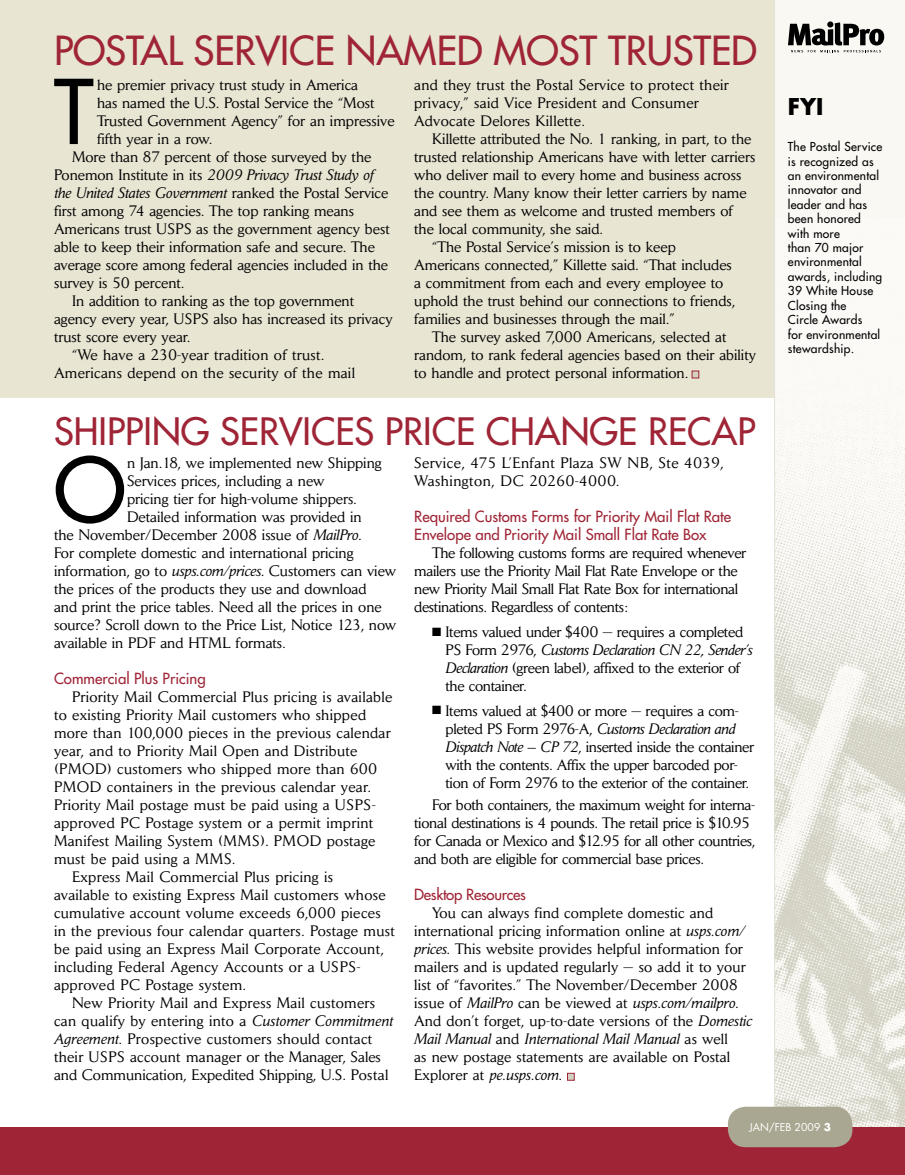
<style>
.page{position:relative;width:905px;height:1175px;background:#fff}
.page>*{position:absolute;margin:0;border:0;box-sizing:border-box;transform-origin:0 0}
.t1{font:86.55px "Futura";color:#000}
.t2{font:39px "Futura";letter-spacing:-.005em;color:#9f2536}
.t3{font:36.75px "Futura";color:#9f2536}
.t4{font:700 22.5px "Futura";color:#000}
.t5{font:15px/18px "Daily News BQ";color:#000}
.t6{font:15px/18px "Daily News BQ";letter-spacing:.02em;color:#000}
.t7{font:15px/18px "Daily News BQ";letter-spacing:-.02em;color:#000}
.t8{font:15px/18px "Futura";color:#9f2536}
.t9{font:italic 15px "Daily News BQ";color:#000}
.t10{font:15px/18px "Daily News BQ";letter-spacing:.03em;color:#000}
.t11{font:15px "Futura";letter-spacing:-.02em;color:#9f2536}
.t12{font:12px/14.4px "Futura";letter-spacing:.02em;color:#000}
.t13{font:10.5px "Futura";color:#fff}
.s1{font-style:normal}
.s2{font-style:italic}
.s3{font-weight:700}
</style>
<div class="page">
<div style="left:0;top:0;width:796px;height:398px;background:#e8e5d3"></div>
<div style="left:774px;top:0;width:130px;height:1141px;background:#f9f8f3"></div>
<img style="left:775px;top:403px;width:129px;height:724px">
<svg style="left:788px;top:21px;width:96px;height:31px"></svg>
<div style="left:0;top:1127px;width:904px;height:47px;background:#9f2536"></div>
<hr style="left:774px;top:0;width:1px;height:1127px;background:#e3e2d7">
<div style="left:728px;top:1106px;width:124px;height:41px;background:#a9a791;border-radius:18px"></div>
<div style="left:691px;top:371px;width:8px;height:7px;background:#d3d2c2;border:1px solid #9f2536"></div>
<div style="left:567px;top:1073px;width:7px;height:7px;background:#d3d2c2;border:1px solid #9f2536"></div>
<h2 class="t2" style="left:54px;top:25px;width:704px">POSTAL SERVICE NAMED MOST TRUSTED</h2>
<h1 class="t1" style="left:54px;top:56px;width:41px">T</h1>
<p class="t5" style="left:97px;top:76px;width:263px">he premier privacy trust study in America</p>
<p class="t5" style="left:97px;top:94px;width:279px">has named the U.S. Postal Service the “Most</p>
<p class="t5" style="left:97px;top:112px;width:299px">Trusted Government Agency” for an impressive</p>
<p class="t5" style="left:97px;top:130px;width:117px">fifth year in a row.</p>
<p class="t5" style="left:72px;top:148px;width:301px">More than 87 percent of those surveyed by the</p>
<p class="t9" style="left:54px;top:166px;width:321px"><span class="s1">Ponemon Institute in its</span> 2009 Privacy Trust Study of</p>
<p class="t9" style="left:54px;top:184px;width:336px">the United States Government <span class="s1">ranked the Postal Service</span></p>
<p class="t5" style="left:54px;top:202px;width:301px">first among 74 agencies. The top ranking means</p>
<p class="t5" style="left:54px;top:220px;width:337px">Americans trust USPS as the government agency best</p>
<p class="t5" style="left:54px;top:238px;width:322px">able to keep their information safe and secure. The</p>
<p class="t5" style="left:54px;top:256px;width:335px">average score among federal agencies included in the</p>
<p class="t5" style="left:54px;top:274px;width:132px">survey is 50 percent.</p>
<p class="t5" style="left:72px;top:292px;width:283px">In addition to ranking as the top government</p>
<p class="t5" style="left:54px;top:310px;width:340px">agency every year, USPS also has increased its privacy</p>
<p class="t5" style="left:54px;top:328px;width:138px">trust score every year.</p>
<p class="t6" style="left:72px;top:346px;width:254px">“We have a 230-year tradition of trust.</p>
<p class="t6" style="left:54px;top:364px;width:302px">Americans depend on the security of the mail</p>
<p class="t6" style="left:414px;top:76px;width:316px">and they trust the Postal Service to protect their privacy,” said Vice President and Consumer<br>Advocate Delores Killette.</p>
<p class="t5" style="left:432px;top:130px;width:320px">Killette attributed the No. 1 ranking, in part, to the</p>
<p class="t5" style="left:414px;top:148px;width:343px">trusted relationship Americans have with letter carriers</p>
<p class="t5" style="left:414px;top:166px;width:328px">who deliver mail to every home and business across</p>
<p class="t5" style="left:414px;top:184px;width:334px">the country. Many know their letter carriers by name</p>
<p class="t5" style="left:414px;top:202px;width:320px">and see them as welcome and trusted members of</p>
<p class="t5" style="left:414px;top:220px;width:190px">the local community, she said.</p>
<p class="t5" style="left:432px;top:238px;width:245px">“The Postal Service’s mission is to keep</p>
<p class="t5" style="left:414px;top:256px;width:319px">Americans connected,” Killette said. “That includes</p>
<p class="t5" style="left:414px;top:274px;width:310px">a commitment from each and every employee to</p>
<p class="t5" style="left:414px;top:292px;width:322px">uphold the trust behind our connections to friends,</p>
<p class="t5" style="left:414px;top:310px;width:262px">families and businesses through the mail.”</p>
<p class="t5" style="left:432px;top:328px;width:296px">The survey asked 7,000 Americans, selected at</p>
<p class="t5" style="left:414px;top:346px;width:343px">random, to rank federal agencies based on their ability</p>
<p class="t5" style="left:414px;top:364px;width:275px">to handle and protect personal information.</p>
<h3 class="t3" style="left:54px;top:407px;width:40px">Shipping</h3>
<h3 class="t3" style="left:220px;top:407px;width:40px">Services</h3>
<h3 class="t3" style="left:385px;top:407px;width:151px">PricE Change</h3>
<h3 class="t3" style="left:648px;top:407px;width:43px">Recap</h3>
<h1 class="t1" style="left:54px;top:434px;width:73px">O</h1>
<p class="t5" style="left:127px;top:454px;width:256px">n Jan.18, we implemented new Shipping</p>
<p class="t5" style="left:127px;top:472px;width:199px">Services prices, including a new</p>
<p class="t5" style="left:127px;top:490px;width:231px">pricing tier for high-volume shippers.</p>
<p class="t5" style="left:127px;top:508px;width:236px">Detailed information was provided in</p>
<p class="t5" style="left:54px;top:526px;width:309px">the November/December 2008 issue of <span class="s2">MailPro</span>.</p>
<p class="t5" style="left:54px;top:544px;width:301px">For complete domestic and international pricing</p>
<p class="t5" style="left:54px;top:562px;width:343px">information, go to <span class="s2">usps.com/prices</span>. Customers can view</p>
<p class="t5" style="left:54px;top:580px;width:314px">the prices of the products they use and download</p>
<p class="t5" style="left:54px;top:598px;width:329px">and print the price tables. Need all the prices in one</p>
<p class="t5" style="left:54px;top:616px;width:343px">source? Scroll down to the Price List, Notice 123, now</p>
<p class="t5" style="left:54px;top:634px;width:233px">available in PDF and HTML formats.</p>
<p class="t8" style="left:54px;top:669px;width:153px">Commercial Plus Pricing</p>
<p class="t6" style="left:72px;top:688px;width:322px">Priority Mail Commercial Plus pricing is available</p>
<p class="t6" style="left:54px;top:706px;width:314px">to existing Priority Mail customers who shipped</p>
<p class="t6" style="left:54px;top:724px;width:338px">more than 100,000 pieces in the previous calendar</p>
<p class="t6" style="left:54px;top:742px;width:305px">year, and to Priority Mail Open and Distribute</p>
<p class="t6" style="left:54px;top:760px;width:324px">(PMOD) customers who shipped more than 600</p>
<p class="t6" style="left:54px;top:778px;width:318px">PMOD containers in the previous calendar year.</p>
<p class="t6" style="left:54px;top:796px;width:323px">Priority Mail postage must be paid using a USPS-</p>
<p class="t6" style="left:54px;top:814px;width:321px">approved PC Postage system or a permit imprint</p>
<p class="t6" style="left:54px;top:832px;width:323px">Manifest Mailing System (MMS). PMOD postage</p>
<p class="t6" style="left:54px;top:850px;width:183px">must be paid using a MMS.</p>
<p class="t6" style="left:72px;top:868px;width:263px">Express Mail Commercial Plus pricing is</p>
<p class="t6" style="left:54px;top:886px;width:333px">available to existing Express Mail customers whose</p>
<p class="t6" style="left:54px;top:904px;width:328px">cumulative account volume exceeds 6,000 pieces</p>
<p class="t6" style="left:54px;top:922px;width:342px">in the previous four calendar quarters. Postage must</p>
<p class="t6" style="left:54px;top:940px;width:331px">be paid using an Express Mail Corporate Account,</p>
<p class="t6" style="left:54px;top:958px;width:308px">including Federal Agency Accounts or a USPS-</p>
<p class="t6" style="left:54px;top:976px;width:193px">approved PC Postage system.</p>
<p class="t6" style="left:72px;top:994px;width:305px">New Priority Mail and Express Mail customers</p>
<p class="t6" style="left:54px;top:1012px;width:340px">can qualify by entering into a <span class="s2">Customer Commitment</span></p>
<p class="t6" style="left:54px;top:1030px;width:320px"><span class="s2">Agreement</span>. Prospective customers should contact</p>
<p class="t6" style="left:54px;top:1048px;width:328px">their USPS account manager or the Manager, Sales</p>
<p class="t5" style="left:54px;top:1066px;width:336px">and Communication, Expedited Shipping, U.S. Postal</p>
<p class="t10" style="left:414px;top:454px;width:311px">Service, 475 L’Enfant Plaza SW NB, Ste 4039,<br>Washington, DC 20260-4000.</p>
<p class="t8" style="left:414px;top:507px;width:318px">Required Customs Forms for Priority Mail Flat Rate<br>Envelope and Priority Mail Small Flat Rate Box</p>
<p class="t7" style="left:414px;top:544px;width:333px;text-indent:18px">The following customs forms are required whenever mailers use the Priority Mail Flat Rate Envelope or the new Priority Mail Small Flat Rate Box for international destinations. Regardless of contents:</p>
<p class="t7" style="left:445px;top:622px;width:308px;text-indent:-13px">■ Items valued under $400 — requires a completed PS Form 2976, <span class="s2">Customs Declaration CN 22, Sender’s Declaration</span> (green label), affixed to the exterior of the container.</p>
<p class="t7" style="left:445px;top:701px;width:310px;text-indent:-14px">■ Items valued at $400 or more — requires a com&shy;pleted PS Form 2976-A, <span class="s2">Customs Declaration and Dispatch Note — CP 72</span>, inserted inside the container with the contents. Affix the upper barcoded por&shy;tion of Form 2976 to the exterior of the container.</p>
<p class="t7" style="left:414px;top:796px;width:343px;text-indent:18px">For both containers, the maximum weight for interna&shy;tional destinations is 4 pounds. The retail price is $10.95 for Canada or Mexico and $12.95 for all other countries, and both are eligible for commercial base prices.</p>
<p class="t11" style="left:414px;top:885px;width:113px">Desktop Resources</p>
<p class="t5" style="left:414px;top:904px;width:339px;text-indent:18px">You can always find complete domestic and international pricing information online at <span class="s2">usps.com/ prices</span>. This website provides helpful information for mailers and is updated regularly — so add it to your list of “favorites.” The November/December 2008 issue of <span class="s2">MailPro</span> can be viewed at <span class="s2">usps.com/mailpro</span>.<br>And don’t forget, up-to-date versions of the <span class="s2">Domestic Mail Manual</span> and <span class="s2">International Mail Manual</span> as well<br>as new postage statements are available on Postal Explorer at <span class="s2">pe.usps.com</span>.</p>
<h3 class="t4" style="left:787px;top:91px;width:37px">FYI</h3>
<p class="t12" style="left:787px;top:139px;width:96px">The Postal Service is recognized as an environmental innovator and leader and has been honored with more<br>than 70 major environmental awards, including<br>39 White House<br>Closing the<br>Circle Awards<br>for environmental stewardship.</p>
<p class="t13" style="left:749px;top:1120px;width:83px">JAN/FEB 2009 <span class="s3">3</span></p>
</div>
